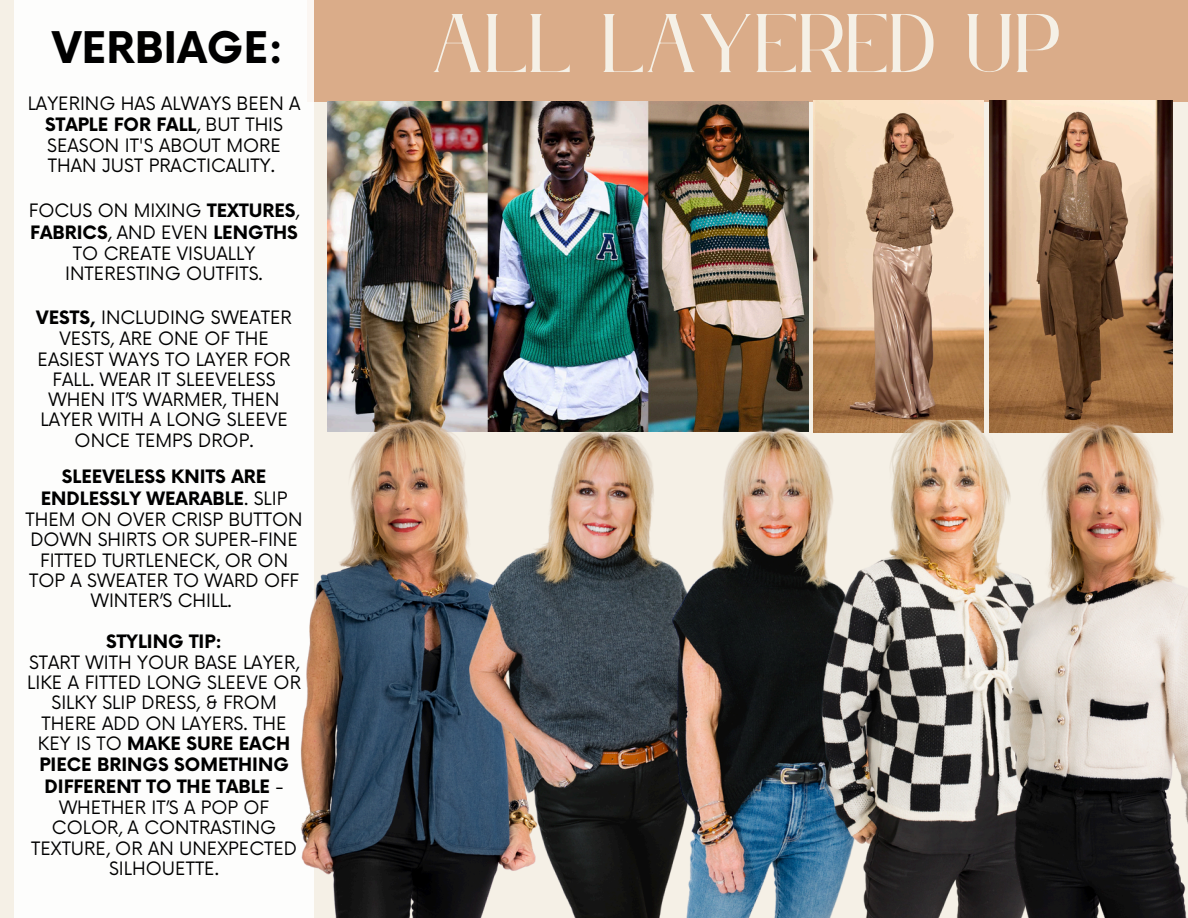
<style>
.page{position:relative;width:1188px;height:918px;background:#f5f0e6}
.page>*{position:absolute;margin:0;border:0;box-sizing:border-box;transform-origin:0 0}
.t1{font:72.9px "Le Jour Serif";color:#f5f0e6}
.t2{font:700 42.45px "Now";color:#000}
.t3{font:18px/20.5px "Now";color:#000;text-align:center}
.t4{font:700 18px "Now";color:#000}
.s1{font-weight:700}
</style>
<div class="page">
<div style="left:307px;top:0;width:881px;height:102px;background:#daac89"></div>
<div style="left:14px;top:0;width:300px;height:918px;background:#fff"></div>
<img style="left:328px;top:102px;width:480px;height:319px">
<img style="left:814px;top:100px;width:170px;height:321px">
<img style="left:989px;top:100px;width:184px;height:299px">
<img style="left:300px;top:369px;width:288px;height:549px">
<img style="left:459px;top:421px;width:179px;height:497px">
<img style="left:638px;top:412px;width:278px;height:506px">
<img style="left:810px;top:421px;width:125px;height:497px">
<img style="left:935px;top:399px;width:253px;height:519px">
<p class="t2" style="left:52px;top:25px;width:233px">VERBIAGE:</p>
<p class="t3" style="left:28px;top:95px;width:274px">LAYERING HAS ALWAYS BEEN A<br><span class="s1">STAPLE FOR FALL</span>, BUT THIS<br>SEASON IT'S ABOUT MORE<br>THAN JUST PRACTICALITY.</p>
<p class="t3" style="left:29px;top:201px;width:272px;line-height:21px">FOCUS ON MIXING <span class="s1">TEXTURES</span>,<br><span class="s1">FABRICS</span>, AND EVEN <span class="s1">LENGTHS<br></span>TO CREATE VISUALLY<br>INTERESTING OUTFITS.</p>
<p class="t3" style="left:36px;top:308px;width:257px"><span class="s1">VESTS,</span> INCLUDING SWEATER<br>VESTS, ARE ONE OF THE<br>EASIEST WAYS TO LAYER FOR<br>FALL. WEAR IT SLEEVELESS<br>WHEN IT’S WARMER, THEN<br>LAYER WITH A LONG SLEEVE<br>ONCE TEMPS DROP.</p>
<p class="t3" style="left:26px;top:468px;width:279px"><span class="s1">SLEEVELESS KNITS ARE<br>ENDLESSLY WEARABLE</span>. SLIP<br>THEM ON OVER CRISP BUTTON<br>DOWN SHIRTS OR SUPER-FINE<br>FITTED TURTLENECK, OR ON<br>TOP A SWEATER TO WARD OFF<br>WINTER’S CHILL.</p>
<p class="t4" style="left:106px;top:631px;width:118px">STYLING TIP:</p>
<p class="t3" style="left:27px;top:653px;width:275px">START WITH YOUR BASE LAYER,<br>LIKE A FITTED LONG SLEEVE OR<br>SILKY SLIP DRESS, &amp; FROM<br>THERE ADD ON LAYERS. THE<br>KEY IS TO <span class="s1">MAKE SURE EACH<br>PIECE BRINGS SOMETHING<br>DIFFERENT TO THE TABLE</span> -<br>WHETHER IT’S A POP OF<br>COLOR, A CONTRASTING<br>TEXTURE, OR AN UNEXPECTED<br>SILHOUETTE.</p>
<p class="t1" style="left:433px;top:4px;width:631px">ALL LAYERED UP</p>
</div>
